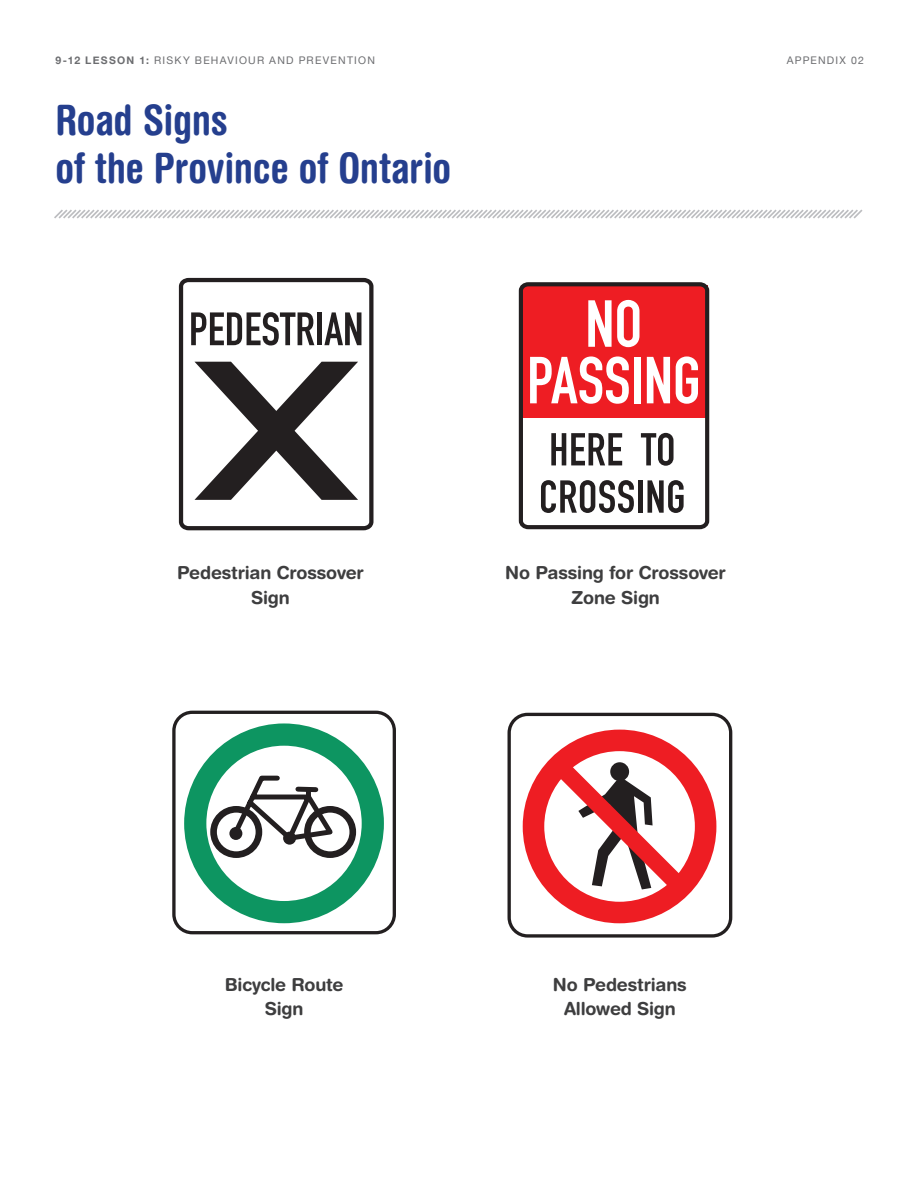
<style>
.page{position:relative;width:918px;height:1188px;background:#fff}
.page>*{position:absolute;margin:0;border:0;box-sizing:border-box;transform-origin:0 0}
.t1{font:700 condensed 42px/48px "Helvetica Rounded";letter-spacing:-.01em;color:#253f8e}
.Subheader{font:700 18px "Helvetica Rounded";letter-spacing:-.01em;color:#3e3e3f}
.Section_Headers{font:10.5px "Helvetica Neue";letter-spacing:.12em;color:#6c6d70}
.appendix{font:10.5px "Helvetica Neue";letter-spacing:.12em;color:#6c6d70}
.s1{font-weight:700}
</style>
<div class="page">
<svg style="left:54px;top:209px;width:809px;height:10px"></svg>
<svg style="left:179px;top:278px;width:195px;height:252px"></svg>
<svg style="left:191px;top:312px;width:123px;height:33px"></svg>
<div style="left:317px;top:312px;width:5px;height:33px;background:#231f20"></div>
<svg style="left:324px;top:312px;width:37px;height:33px"></svg>
<svg style="left:195px;top:362px;width:163px;height:138px"></svg>
<svg style="left:518px;top:282px;width:192px;height:248px"></svg>
<div style="left:172px;top:711px;width:224px;height:223px;border:3px solid #231f20;border-radius:18px"></div>
<div style="left:184px;top:723px;width:200px;height:200px;background:#0d9561;border-radius:50%"></div>
<div style="left:206px;top:746px;width:156px;height:155px;background:#fff;border-radius:50%"></div>
<svg style="left:207px;top:773px;width:152px;height:88px"></svg>
<div style="left:283px;top:832px;width:13px;height:13px;background:#231f20;border-radius:50%"></div>
<div style="left:229px;top:827px;width:13px;height:13px;background:#231f20;border-radius:50%"></div>
<div style="left:508px;top:713px;width:224px;height:225px;border:3px solid #231f20;border-radius:18px"></div>
<div style="left:523px;top:730px;width:193px;height:193px;background:#ee1d23;border-radius:50%"></div>
<div style="left:544px;top:751px;width:151px;height:151px;background:#fff;border-radius:50%"></div>
<svg style="left:610px;top:762px;width:19px;height:19px"></svg>
<svg style="left:559px;top:765px;width:124px;height:124px"></svg>
<p class="Section_Headers" style="left:56px;top:54px;width:321px"><span class="s1">9-12 LESSON 1:</span> RISKY BEHAVIOUR AND PREVENTION</p>
<p class="t1" style="left:56px;top:95px;width:397px">Road Signs<br>of the Province of Ontario</p>
<p class="appendix" style="left:787px;top:54px;width:79px">APPENDIX 02</p>
<p class="Subheader" style="left:177px;top:562px;width:188px">Pedestrian Crossover</p>
<p class="Subheader" style="left:251px;top:586px;width:40px">Sign</p>
<p class="Subheader" style="left:505px;top:562px;width:222px">No Passing for Crossover</p>
<p class="Subheader" style="left:571px;top:586px;width:90px">Zone Sign</p>
<p class="Subheader" style="left:225px;top:973px;width:120px">Bicycle Route</p>
<p class="Subheader" style="left:265px;top:998px;width:40px">Sign</p>
<p class="Subheader" style="left:553px;top:973px;width:135px">No Pedestrians</p>
<p class="Subheader" style="left:564px;top:998px;width:113px">Allowed Sign</p>
</div>
